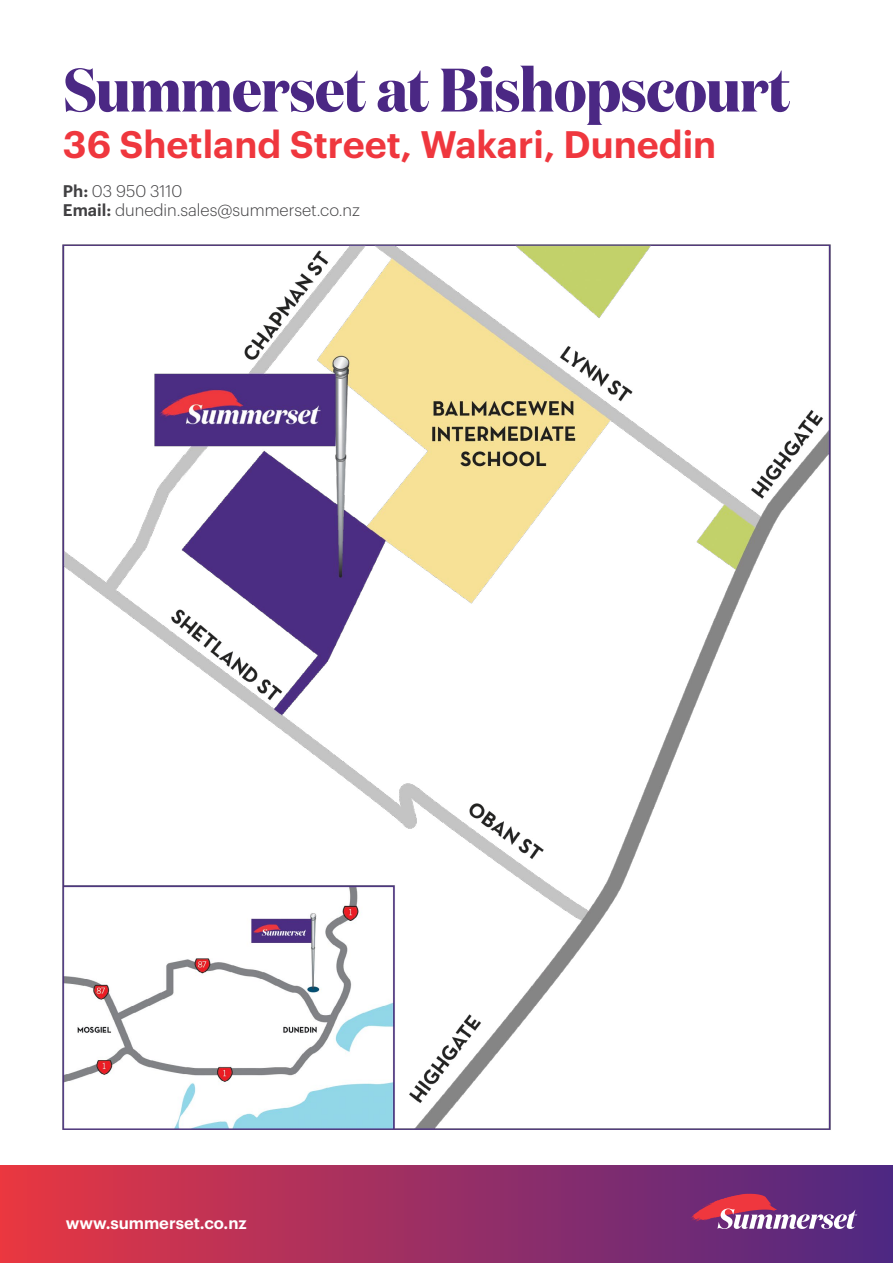
<style>
.page{position:relative;width:893px;height:1263px;background:#fff}
.page>*{position:absolute;margin:0;border:0;box-sizing:border-box;transform-origin:0 0}
.t1{font:700 61.2px "Domaine Display Narrow";letter-spacing:-.01em;color:#4b2884}
.t2{font:600 37.5px "Graphik";color:#ef373e}
.t3{font:300 16.5px/19.8px "Graphik";color:#414042}
.t4{font:600 16.5px "Graphik";color:#fff}
.s1{font-weight:600}
</style>
<div class="page">
<div style="left:0;top:1165px;width:893px;height:98px;background:linear-gradient(to right,#e63643,#4d2784)"></div>
<img style="left:62px;top:244px;width:769px;height:886px">
<svg style="left:690px;top:1194px;width:167px;height:35px;background:#9a5588"></svg>
<h1 class="t1" style="left:64px;top:51px;width:728px">Summerset at Bishopscourt</h1>
<h2 class="t2" style="left:63px;top:115px;width:655px">36 Shetland Street, Wakari, Dunedin</h2>
<p class="t3" style="left:63px;top:180px;width:298px"><span class="s1">Ph:</span> 03 950 3110<br><span class="s1">Email:</span> dunedin.sales@summerset.co.nz</p>
<p class="t4" style="left:66px;top:1210px;width:183px">www.summerset.co.nz</p>
</div>
